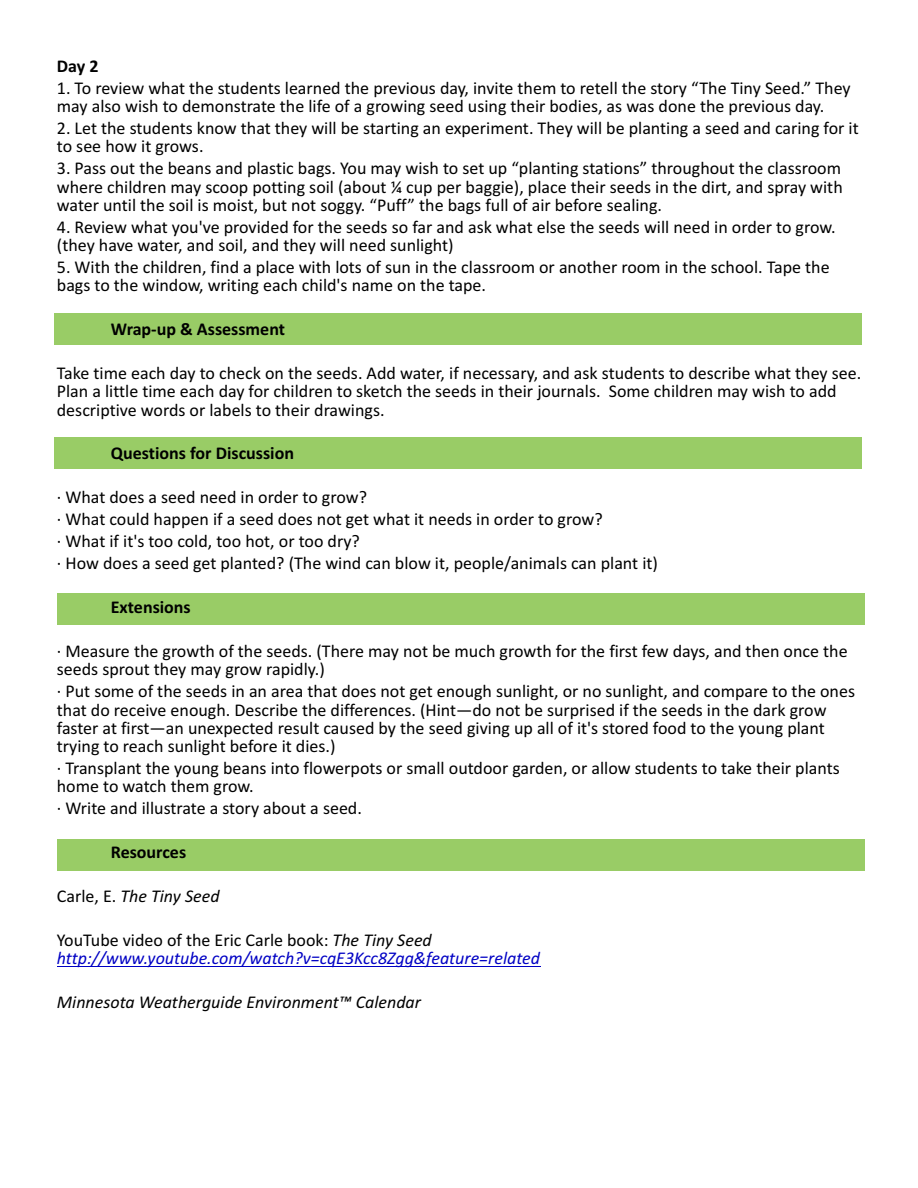
<style>
.page{position:relative;width:918px;height:1188px;background:#fff}
.page>*{position:absolute;margin:0;border:0;box-sizing:border-box;transform-origin:0 0}
.t1{font:18px/18.3px "Calibri";color:#000}
.t2{font:700 18px "Calibri";color:#000}
.t3{font:italic 18px "Calibri";color:#000}
.t4{font:italic 18px "Calibri";color:#0000c4}
.s1{font-style:normal}
.s2{font-style:italic}
</style>
<div class="page">
<div style="left:57px;top:593px;width:808px;height:32px;background:#9c6"></div>
<div style="left:54px;top:437px;width:808px;height:31px;background:#9c6"></div>
<div style="left:55px;top:313px;width:807px;height:31px;background:#9c6"></div>
<div style="left:57px;top:839px;width:808px;height:32px;background:#9c6"></div>
<hr style="left:57px;top:966px;width:483px;height:1px;background:#0000c4">
<p class="t2" style="left:57px;top:58px;width:43px">Day 2</p>
<p class="t1" style="left:57px;top:80px;width:795px">1. To review what the students learned the previous day, invite them to retell the story “The Tiny Seed.” They may also wish to demonstrate the life of a growing seed using their bodies, as was done the previous day.</p>
<p class="t1" style="left:57px;top:120px;width:803px">2. Let the students know that they will be starting an experiment. They will be planting a seed and caring for it to see how it grows.</p>
<p class="t1" style="left:57px;top:161px;width:787px;text-align:justify">3. Pass out the beans and plastic bags. You may wish to set up “planting stations” throughout the classroom where children may scoop potting soil (about ¼ cup per baggie), place their seeds in the dirt, and spray with water until the soil is moist, but not soggy. “Puff” the bags full of air before sealing.</p>
<p class="t1" style="left:57px;top:219px;width:780px">4. Review what you've provided for the seeds so far and ask what else the seeds will need in order to grow. (they have water, and soil, and they will need sunlight)</p>
<p class="t1" style="left:57px;top:259px;width:774px">5. With the children, find a place with lots of sun in the classroom or another room in the school. Tape the bags to the window, writing each child's name on the tape.</p>
<p class="t2" style="left:111px;top:322px;width:176px">Wrap-up &amp; Assessment</p>
<p class="t1" style="left:57px;top:365px;width:806px">Take time each day to check on the seeds. Add water, if necessary, and ask students to describe what they see.<br>Plan a little time each day for children to sketch the seeds in their journals. Some children may wish to add descriptive words or labels to their drawings.</p>
<p class="t2" style="left:111px;top:446px;width:185px">Questions for Discussion</p>
<p class="t1" style="left:57px;top:488px;width:603px;line-height:21.9px">· What does a seed need in order to grow?<br>· What could happen if a seed does not get what it needs in order to grow?<br>· What if it's too cold, too hot, or too dry?<br>· How does a seed get planted? (The wind can blow it, people/animals can plant it)</p>
<p class="t2" style="left:111px;top:600px;width:81px">Extensions</p>
<p class="t1" style="left:57px;top:644px;width:792px">· Measure the growth of the seeds. (There may not be much growth for the first few days, and then once the seeds sprout they may grow rapidly.)</p>
<p class="t1" style="left:57px;top:684px;width:800px">· Put some of the seeds in an area that does not get enough sunlight, or no sunlight, and compare to the ones that do receive enough. Describe the differences. (Hint—do not be surprised if the seeds in the dark grow faster at first—an unexpected result caused by the seed giving up all of it's stored food to the young plant trying to reach sunlight before it dies.)</p>
<p class="t1" style="left:57px;top:760px;width:784px">· Transplant the young beans into flowerpots or small outdoor garden, or allow students to take their plants home to watch them grow.</p>
<p class="t1" style="left:57px;top:801px;width:307px">· Write and illustrate a story about a seed.</p>
<p class="t2" style="left:111px;top:845px;width:77px">Resources</p>
<p class="t3" style="left:57px;top:889px;width:164px"><span class="s1">Carle, E.</span> The Tiny Seed</p>
<p class="t1" style="left:57px;top:932px;width:377px">YouTube video of the Eric Carle book: <span class="s2">The Tiny Seed</span></p>
<p class="t4" style="left:57px;top:951px;width:485px">http://www.youtube.com/watch?v=cqE3Kcc8Zgg&amp;feature=related</p>
<p class="t3" style="left:57px;top:995px;width:366px">Minnesota Weatherguide Environment™ Calendar</p>
</div>
